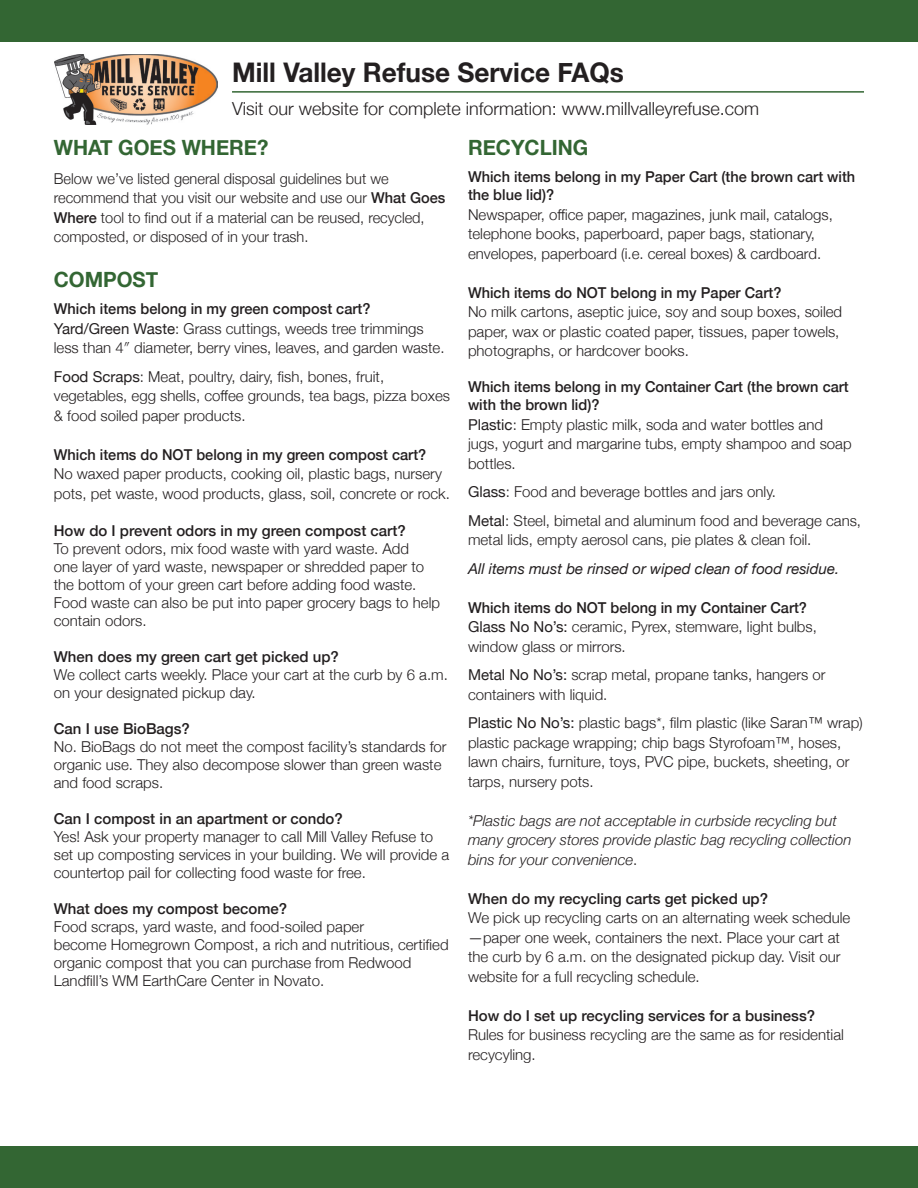
<style>
.page{position:relative;width:918px;height:1188px;background:#fff}
.page>*{position:absolute;margin:0;border:0;box-sizing:border-box;transform-origin:0 0}
.t1{font:700 27px "Helvetica Neue";color:#231f20}
.t2{font:700 21px "Helvetica Neue";color:#363}
.t3{font:300 18px "Helvetica Neue";color:#231f20}
.t4{font:300 15px/19.5px "Helvetica Neue";color:#231f20}
.t5{font:500 15px/18px "Helvetica Neue";color:#231f20}
.t6{font:italic 300 15px/19.5px "Helvetica Neue";color:#231f20}
.t7{font:italic 15px "Helvetica Neue";color:#231f20}
.s1{font-weight:500}
.s2{font-weight:400}
.s3{font-style:normal}
</style>
<div class="page">
<img style="left:54px;top:54px;width:163px;height:71px">
<div style="left:0;top:0;width:918px;height:41px;background:#363"></div>
<div style="left:0;top:1147px;width:918px;height:41px;background:#363"></div>
<hr style="left:232px;top:91px;width:632px;height:2px;background:#363">
<p class="t1" style="left:232px;top:51px;width:393px">Mill Valley Refuse Service FAQs</p>
<p class="t3" style="left:232px;top:94px;width:529px">Visit our website for complete information: www.millvalleyrefuse.com</p>
<p class="t2" style="left:54px;top:132px;width:216px">WHAT GOES WHERE?</p>
<p class="t4" style="left:54px;top:168px;width:393px">Below we’ve listed general disposal guidelines but we recommend that you visit our website and use our <span class="s1">What Goes Where</span> tool to find out if a material can be reused, recycled, composted, or disposed of in your trash.</p>
<p class="t2" style="left:54px;top:263px;width:106px">COMPOST</p>
<p class="t5" style="left:54px;top:299px;width:318px">Which items belong in my green compost cart?</p>
<p class="t4" style="left:54px;top:317px;width:392px"><span class="s2">Yard/Green Waste</span>: Grass cuttings, weeds tree trimmings less than 4″ diameter, berry vines, leaves, and garden waste.</p>
<p class="t4" style="left:54px;top:365px;width:398px"><span class="s2">Food Scraps</span>: Meat, poultry, dairy, fish, bones, fruit, vegetables, egg shells, coffee grounds, tea bags, pizza boxes &amp; food soiled paper products.</p>
<p class="t5" style="left:54px;top:444px;width:374px">Which items do NOT belong in my green compost cart?</p>
<p class="t4" style="left:54px;top:463px;width:398px">No waxed paper products, cooking oil, plastic bags, nursery pots, pet waste, wood products, glass, soil, concrete or rock.</p>
<p class="t5" style="left:54px;top:521px;width:354px">How do I prevent odors in my green compost cart?</p>
<p class="t4" style="left:54px;top:539px;width:388px;line-height:18px">To prevent odors, mix food waste with yard waste. Add<br>one layer of yard waste, newspaper or shredded paper to the bottom of your green cart before adding food waste.<br>Food waste can also be put into paper grocery bags to help contain odors.</p>
<p class="t5" style="left:54px;top:647px;width:287px">When does my green cart get picked up?</p>
<p class="t4" style="left:54px;top:665px;width:396px;line-height:18px">We collect carts weekly. Place your cart at the curb by 6 a.m. on your designated pickup day.</p>
<p class="t5" style="left:54px;top:719px;width:138px">Can I use BioBags?</p>
<p class="t4" style="left:54px;top:737px;width:394px;line-height:18px">No. BioBags do not meet the compost facility’s standards for organic use. They also decompose slower than green waste and food scraps.</p>
<p class="t5" style="left:54px;top:809px;width:290px">Can I compost in an apartment or condo?</p>
<p class="t4" style="left:54px;top:827px;width:397px;line-height:18px">Yes! Ask your property manager to call Mill Valley Refuse to set up composting services in your building. We will provide a countertop pail for collecting food waste for free.</p>
<p class="t5" style="left:54px;top:899px;width:235px">What does my compost become?</p>
<p class="t4" style="left:54px;top:916px;width:312px">Food scraps, yard waste, and food-soiled paper</p>
<p class="t4" style="left:54px;top:935px;width:396px;line-height:18px">become Homegrown Compost, a rich and nutritious, certified organic compost that you can purchase from Redwood<br>Landfill’s WM EarthCare Center in Novato.</p>
<p class="t2" style="left:468px;top:132px;width:122px">RECYCLING</p>
<p class="t5" style="left:468px;top:167px;width:389px">Which items belong in my Paper Cart (the brown cart with the blue lid)?</p>
<p class="t4" style="left:468px;top:204px;width:366px">Newspaper, office paper, magazines, junk mail, catalogs, telephone books, paperboard, paper bags, stationary, envelopes, paperboard (i.e. cereal boxes) &amp; cardboard.</p>
<p class="t5" style="left:468px;top:282px;width:315px">Which items do NOT belong in my Paper Cart?</p>
<p class="t4" style="left:468px;top:301px;width:376px">No milk cartons, aseptic juice, soy and soup boxes, soiled paper, wax or plastic coated paper, tissues, paper towels, photographs, or hardcover books.</p>
<p class="t5" style="left:468px;top:377px;width:382px">Which items belong in my Container Cart (the brown cart with the brown lid)?</p>
<p class="t4" style="left:468px;top:414px;width:385px"><span class="s2">Plastic</span>: Empty plastic milk, soda and water bottles and jugs, yogurt and margarine tubs, empty shampoo and soap bottles.</p>
<p class="t4" style="left:468px;top:481px;width:310px"><span class="s2">Glass</span>: Food and beverage bottles and jars only.</p>
<p class="t4" style="left:468px;top:510px;width:395px"><span class="s2">Metal</span>: Steel, bimetal and aluminum food and beverage cans, metal lids, empty aerosol cans, pie plates &amp; clean foil.</p>
<p class="t7" style="left:468px;top:558px;width:373px">All items must be rinsed or wiped clean of food residue.</p>
<p class="t5" style="left:468px;top:597px;width:341px">Which items do NOT belong in my Container Cart?</p>
<p class="t4" style="left:468px;top:616px;width:350px"><span class="s2">Glass No No’s:</span> ceramic, Pyrex, stemware, light bulbs, window glass or mirrors.</p>
<p class="t4" style="left:468px;top:664px;width:359px"><span class="s2">Metal No No’s:</span> scrap metal, propane tanks, hangers or containers with liquid.</p>
<p class="t4" style="left:468px;top:712px;width:396px"><span class="s2">Plastic No No’s:</span> plastic bags*, film plastic (like Saran™ wrap) plastic package wrapping; chip bags Styrofoam™, hoses, lawn chairs, furniture, toys, PVC pipe, buckets, sheeting, or tarps, nursery pots.</p>
<p class="t6" style="left:468px;top:810px;width:385px">*Plastic bags are not acceptable in curbside recycling but many grocery stores provide plastic bag recycling collection bins for your convenience<span class="s3">.</span></p>
<p class="t5" style="left:468px;top:888px;width:302px">When do my recycling carts get picked up?</p>
<p class="t4" style="left:468px;top:907px;width:384px">We pick up recycling carts on an alternating week schedule —paper one week, containers the next. Place your cart at the curb by 6 a.m. on the designated pickup day. Visit our website for a full recycling schedule.</p>
<p class="t5" style="left:468px;top:1005px;width:349px">How do I set up recycling services for a business?</p>
<p class="t4" style="left:468px;top:1024px;width:377px">Rules for business recycling are the same as for residential recycyling.</p>
</div>
